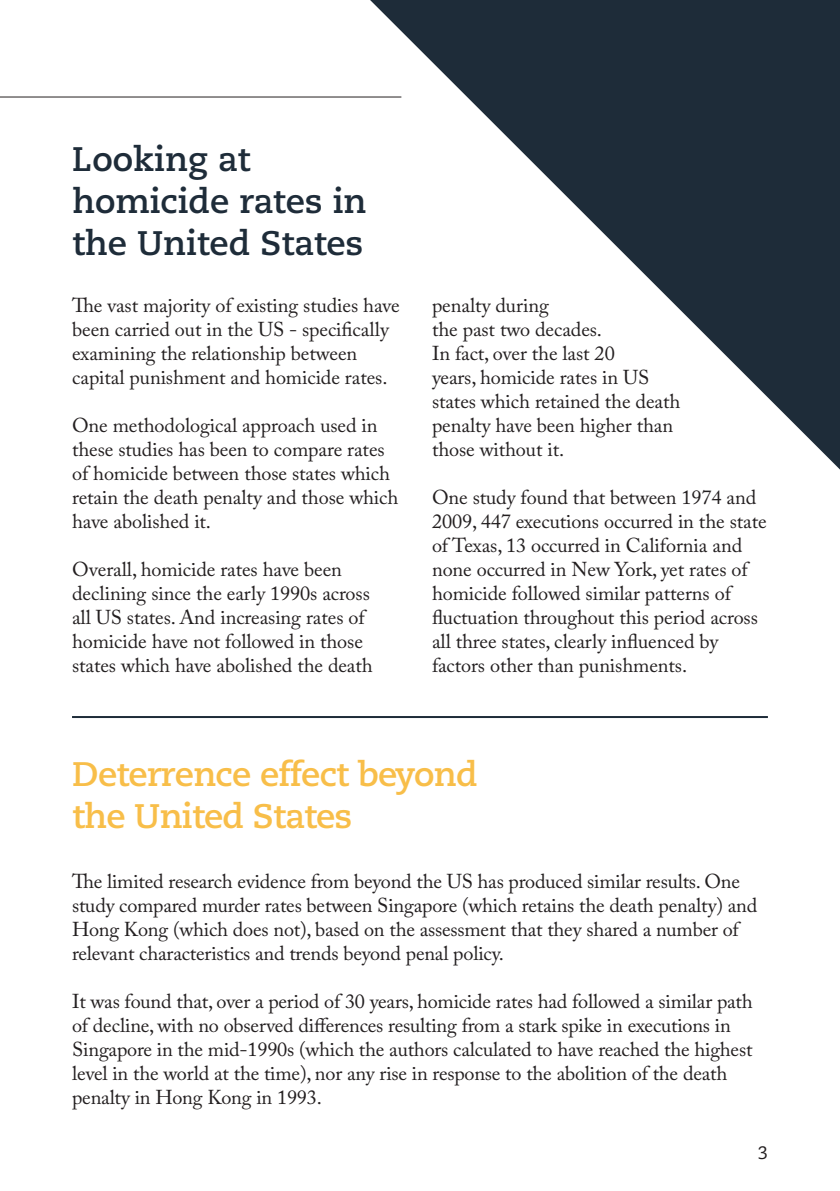
<style>
.page{position:relative;width:840px;height:1191px;background:#fff}
.page>*{position:absolute;margin:0;border:0;box-sizing:border-box;transform-origin:0 0}
.SUBHEAD{font:700 34px/42px "Caecilia";color:#1e2c39}
.SUBHEAD-2{font:700 34px/42px "Caecilia";letter-spacing:-.02em;color:#f8be49}
.SUBHEAD-3{font:20px/24px "Adobe Caslon Pro";letter-spacing:-.005em;color:#231f20}
.t1{font:18px "Caecilia";color:#231f20}
</style>
<div class="page">
<hr style="left:0;top:96px;width:401px;height:1px;background:#231f20">
<svg style="left:370px;top:0;width:469px;height:469px"></svg>
<hr style="left:72px;top:716px;width:695px;height:2px;background:#1e2c39">
<p class="SUBHEAD" style="left:72px;top:139px;width:296px">Looking at homicide rates in the United States</p>
<p class="SUBHEAD-3" style="left:72px;top:293px;width:329px">The vast majority of existing studies have been carried out in the US - specifically examining the relationship between capital punishment and homicide rates.</p>
<p class="SUBHEAD-3" style="left:72px;top:413px;width:327px">One methodological approach used in these studies has been to compare rates of homicide between those states which retain the death penalty and those which have abolished it.</p>
<p class="SUBHEAD-3" style="left:72px;top:557px;width:302px">Overall, homicide rates have been declining since the early 1990s across all US states. And increasing rates of homicide have not followed in those states which have abolished the death</p>
<p class="SUBHEAD-3" style="left:432px;top:293px;width:250px">penalty during<br>the past two decades.<br>In fact, over the last 20<br>years, homicide rates in US states which retained the death penalty have been higher than those without it.</p>
<p class="SUBHEAD-3" style="left:432px;top:485px;width:336px">One study found that between 1974 and 2009, 447 executions occurred in the state of Texas, 13 occurred in California and none occurred in New York, yet rates of homicide followed similar patterns of fluctuation throughout this period across all three states, clearly influenced by factors other than punishments.</p>
<p class="SUBHEAD-2" style="left:72px;top:753px;width:407px">Deterrence effect beyond the United States</p>
<p class="SUBHEAD-3" style="left:72px;top:869px;width:686px">The limited research evidence from beyond the US has produced similar results. One study compared murder rates between Singapore (which retains the death penalty) and Hong Kong (which does not), based on the assessment that they shared a number of relevant characteristics and trends beyond penal policy.</p>
<p class="SUBHEAD-3" style="left:72px;top:989px;width:681px">It was found that, over a period of 30 years, homicide rates had followed a similar path of decline, with no observed differences resulting from a stark spike in executions in Singapore in the mid-1990s (which the authors calculated to have reached the highest level in the world at the time), nor any rise in response to the abolition of the death penalty in Hong Kong in 1993.</p>
<p class="t1" style="left:757px;top:1142px;width:12px">3</p>
</div>
